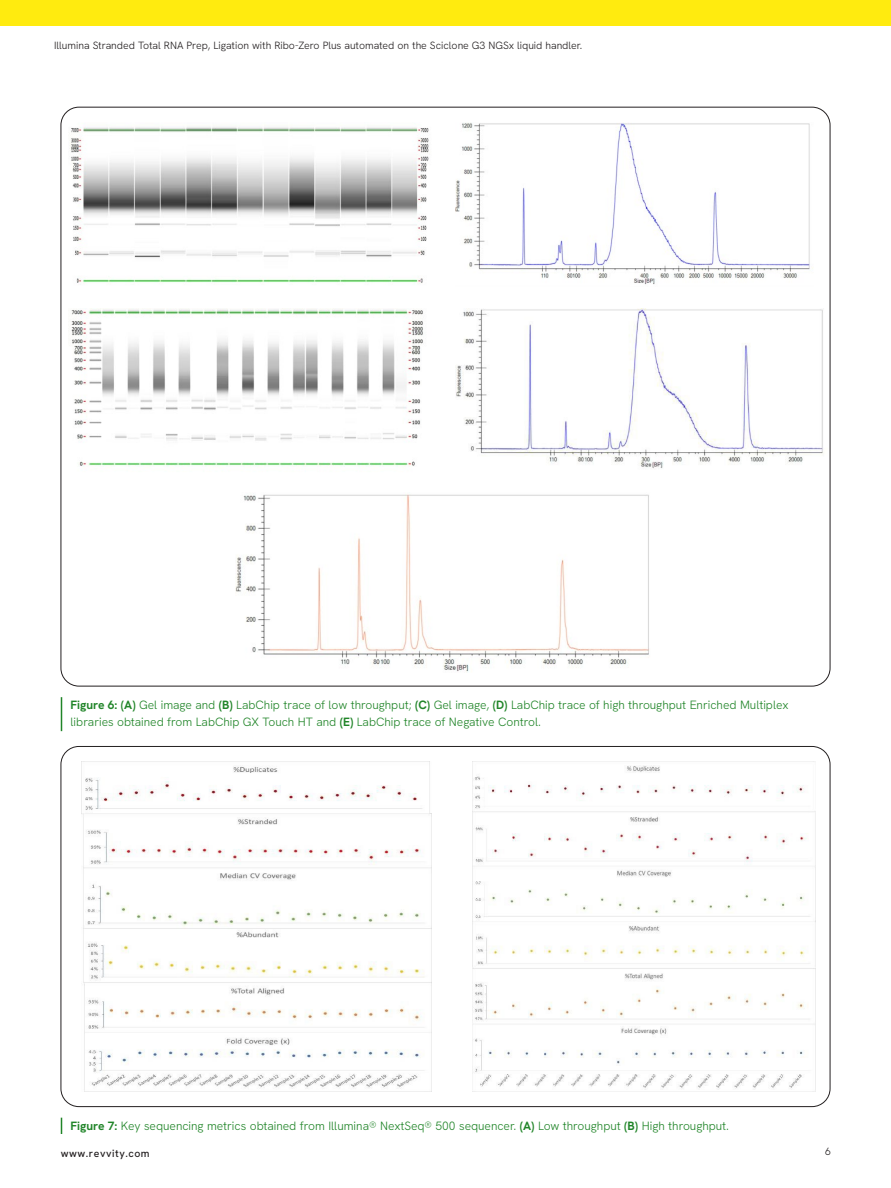
<style>
.page{position:relative;width:891px;height:1188px;background:#fff}
.page>*{position:absolute;margin:0;border:0;box-sizing:border-box;transform-origin:0 0}
.Captions{font:300 12px/16.5px "Hanken Grotesk";color:#218529}
.Heading_Note{font:300 10.5px "Hanken Grotesk";color:#231f20}
.t1{font:500 10.5px "Hanken Grotesk";letter-spacing:.05em;color:#231f20}
.s1{font-weight:700}
</style>
<div class="page">
<div style="left:0;top:0;width:891px;height:26px;background:#ffeb0f"></div>
<hr style="left:61px;top:697px;width:1px;height:34px;background:#218529">
<svg style="left:61px;top:1118px;width:1px;height:16px"></svg>
<img style="left:71px;top:127px;width:358px;height:156px">
<img style="left:456px;top:122px;width:357px;height:163px">
<img style="left:71px;top:309px;width:352px;height:157px">
<img style="left:456px;top:309px;width:367px;height:160px">
<img style="left:236px;top:494px;width:414px;height:178px">
<img style="left:81px;top:762px;width:351px;height:329px">
<img style="left:472px;top:762px;width:344px;height:329px">
<p class="Heading_Note" style="left:54px;top:39px;width:530px">Illumina Stranded Total RNA Prep, Ligation with Ribo-Zero Plus automated on the Sciclone G3 NGSx liquid handler.</p>
<p class="Captions" style="left:71px;top:696px;width:720px"><span class="s1">Figure 6: (A)</span> Gel image and <span class="s1">(B)</span> LabChip trace of low throughput; <span class="s1">(C)</span> Gel image, <span class="s1">(D)</span> LabChip trace of high throughput Enriched Multiplex libraries obtained from LabChip GX Touch HT and <span class="s1">(E)</span> LabChip trace of Negative Control.</p>
<p class="Captions" style="left:71px;top:1117px;width:660px"><span class="s1">Figure 7:</span> Key sequencing metrics obtained from Illumina® NextSeq® 500 sequencer. <span class="s1">(A)</span> Low throughput <span class="s1">(B)</span> High throughput.</p>
<p class="t1" style="left:61px;top:1147px;width:90px">www.revvity.com</p>
<p class="Heading_Note" style="left:825px;top:1145px;width:7px">6</p>
</div>
